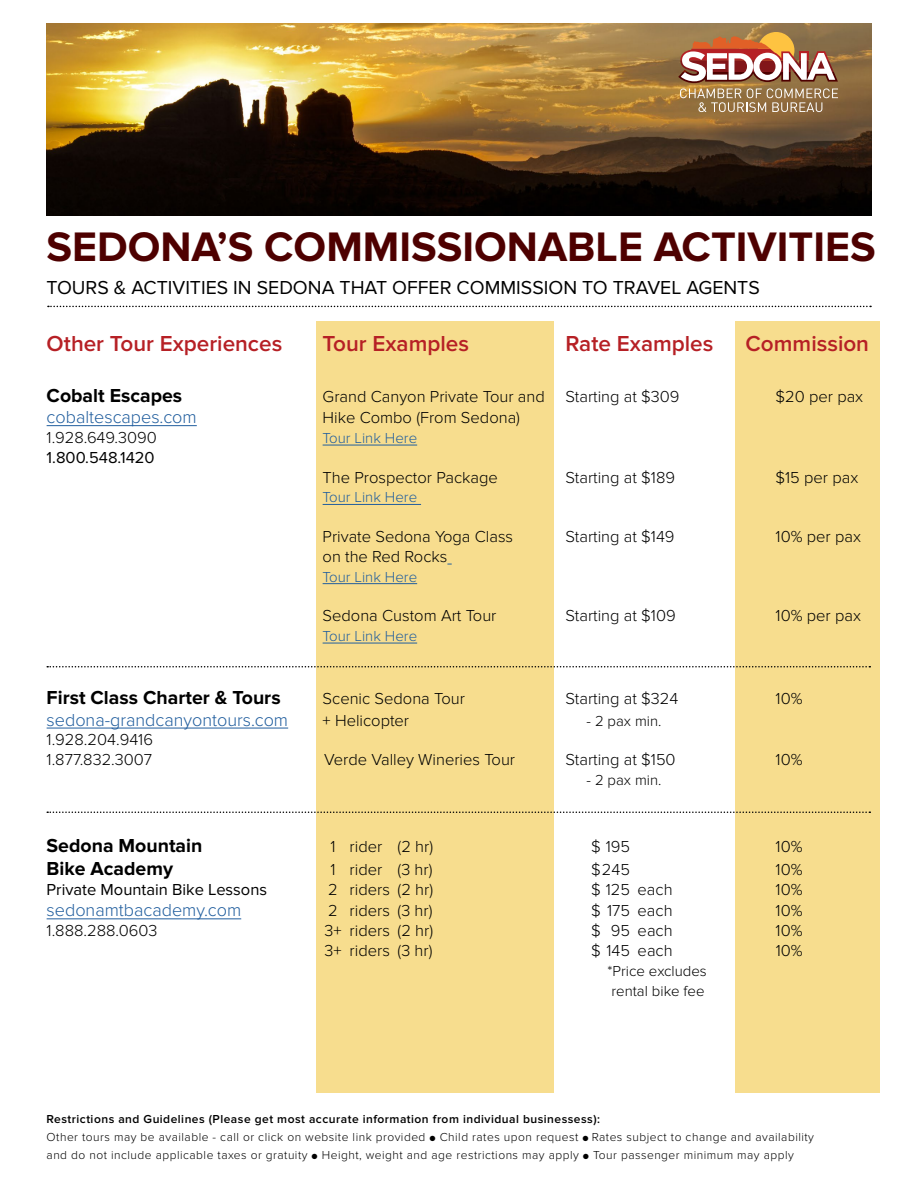
<style>
.page{position:relative;width:918px;height:1188px;background:#fff}
.page>*{position:absolute;margin:0;border:0;box-sizing:border-box;transform-origin:0 0}
.t1{font:700 42.75px "Proxima Nova";color:#4e0000}
.t2{font:600 22.5px "Proxima Nova";color:#b62025}
.t3{font:700 19.5px "Proxima Nova";color:#000}
.t4{font:19.5px "Proxima Nova";color:#000}
.t5{font:300 18px "Proxima Nova";color:#215e9e}
.t6{font:300 16.5px/19.8px "Proxima Nova";color:#000}
.t7{font:16.5px "Proxima Nova";color:#000}
.t8{font:300 15px "Proxima Nova";color:#215e9e}
.t9{font:300 15px/19.8px "Proxima Nova";color:#000}
.t10{font:300 12px/18px "Proxima Nova";letter-spacing:.04em;color:#000}
.s1{font-weight:600}
.s2{font-size:9px}
</style>
<div class="page">
<div style="left:316px;top:322px;width:238px;height:771px;background:#f7dd8e"></div>
<div style="left:735px;top:322px;width:145px;height:771px;background:#f7dd8e"></div>
<hr style="left:47px;top:425px;width:150px;height:1px;background:#215e9e">
<hr style="left:323px;top:445px;width:94px;height:1px;background:#215e9e">
<hr style="left:323px;top:504px;width:98px;height:1px;background:#215e9e">
<hr style="left:323px;top:583px;width:94px;height:1px;background:#215e9e">
<hr style="left:323px;top:643px;width:94px;height:1px;background:#215e9e">
<hr style="left:47px;top:728px;width:241px;height:1px;background:#215e9e">
<hr style="left:47px;top:919px;width:194px;height:1px;background:#215e9e">
<svg style="left:47px;top:812px;width:823px;height:1px"></svg>
<svg style="left:47px;top:666px;width:823px;height:2px"></svg>
<img style="left:46px;top:23px;width:826px;height:193px">
<div style="left:758px;top:32px;width:36px;height:37px;background:#fec341;border-radius:50%"></div>
<svg style="left:678px;top:36px;width:160px;height:76px"></svg>
<svg style="left:48px;top:306px;width:823px;height:1px"></svg>
<h1 class="t1" style="left:46px;top:222px;width:831px">SEDONA’S COMMISSIONABLE ACTIVITIES</h1>
<p class="t4" style="left:46px;top:276px;width:715px">TOURS &amp; ACTIVITIES IN SEDONA THAT OFFER COMMISSION TO TRAVEL AGENTS</p>
<h2 class="t2" style="left:47px;top:331px;width:237px">Other Tour Experiences</h2>
<h2 class="t2" style="left:323px;top:331px;width:148px">Tour Examples</h2>
<h2 class="t2" style="left:566px;top:331px;width:149px">Rate Examples</h2>
<h2 class="t2" style="left:746px;top:331px;width:125px">Commission</h2>
<p class="t3" style="left:47px;top:384px;width:137px">Cobalt Escapes</p>
<p class="t6" style="left:323px;top:386px;width:224px">Grand Canyon Private Tour and</p>
<p class="t6" style="left:566px;top:386px;width:115px">Starting at $309</p>
<p class="t6" style="left:776px;top:386px;width:89px">$20 per pax</p>
<p class="t5" style="left:47px;top:407px;width:152px">cobaltescapes.com</p>
<p class="t6" style="left:323px;top:408px;width:199px">Hike Combo (From Sedona)</p>
<p class="t6" style="left:47px;top:428px;width:112px">1.928.649.3090</p>
<p class="t8" style="left:323px;top:429px;width:96px">Tour Link Here</p>
<p class="t7" style="left:47px;top:448px;width:110px">1.800.548.1420</p>
<p class="t6" style="left:323px;top:467px;width:177px">The Prospector Package</p>
<p class="t6" style="left:566px;top:467px;width:111px">Starting at $189</p>
<p class="t6" style="left:776px;top:467px;width:84px">$15 per pax</p>
<p class="t8" style="left:323px;top:489px;width:96px">Tour Link Here</p>
<p class="t6" style="left:323px;top:527px;width:192px">Private Sedona Yoga Class</p>
<p class="t6" style="left:566px;top:527px;width:110px">Starting at $149</p>
<p class="t6" style="left:776px;top:527px;width:87px">10% per pax</p>
<p class="t6" style="left:323px;top:547px;width:126px">on the Red Rocks</p>
<p class="t8" style="left:323px;top:568px;width:96px">Tour Link Here</p>
<p class="t6" style="left:323px;top:606px;width:175px">Sedona Custom Art Tour</p>
<p class="t6" style="left:566px;top:606px;width:112px">Starting at $109</p>
<p class="t6" style="left:776px;top:606px;width:87px">10% per pax</p>
<p class="t8" style="left:323px;top:627px;width:96px">Tour Link Here</p>
<p class="t3" style="left:47px;top:686px;width:236px">First Class Charter &amp; Tours</p>
<p class="t6" style="left:323px;top:689px;width:144px">Scenic Sedona Tour</p>
<p class="t6" style="left:566px;top:689px;width:114px">Starting at $324</p>
<p class="t6" style="left:776px;top:689px;width:28px">10%</p>
<p class="t5" style="left:47px;top:709px;width:243px">sedona-grandcanyontours.com</p>
<p class="t6" style="left:323px;top:710px;width:88px">+ Helicopter</p>
<p class="t9" style="left:587px;top:711px;width:76px">- 2 pax min.</p>
<p class="t6" style="left:47px;top:730px;width:108px">1.928.204.9416<br>1.877.832.3007</p>
<p class="t6" style="left:324px;top:750px;width:193px">Verde Valley Wineries Tour</p>
<p class="t6" style="left:566px;top:750px;width:112px">Starting at $150</p>
<p class="t6" style="left:776px;top:750px;width:28px">10%</p>
<p class="t9" style="left:587px;top:770px;width:76px">- 2 pax min.</p>
<p class="t3" style="left:47px;top:834px;width:157px">Sedona Mountain</p>
<p class="t6" style="left:331px;top:836px;width:104px">1 rider (2 hr)</p>
<p class="t6" style="left:591px;top:836px;width:41px">$ 195</p>
<p class="t6" style="left:776px;top:836px;width:28px">10%</p>
<p class="t3" style="left:47px;top:857px;width:128px">Bike Academy</p>
<p class="t6" style="left:331px;top:860px;width:103px">1 rider (3 hr)</p>
<p class="t6" style="left:591px;top:860px;width:41px">$245</p>
<p class="t6" style="left:776px;top:860px;width:28px">10%</p>
<p class="t7" style="left:47px;top:880px;width:222px">Private Mountain Bike Lessons</p>
<p class="t6" style="left:328px;top:880px;width:106px">2 riders (2 hr)</p>
<p class="t6" style="left:591px;top:880px;width:83px">$ 125 each</p>
<p class="t6" style="left:776px;top:880px;width:28px">10%</p>
<p class="t5" style="left:47px;top:900px;width:196px">sedonamtbacademy.com</p>
<p class="t6" style="left:328px;top:901px;width:106px">2 riders (3 hr)</p>
<p class="t6" style="left:591px;top:901px;width:83px">$ 175 each</p>
<p class="t6" style="left:776px;top:901px;width:28px">10%</p>
<p class="t6" style="left:47px;top:921px;width:112px">1.888.288.0603</p>
<p class="t6" style="left:325px;top:921px;width:110px">3+ riders (2 hr)</p>
<p class="t6" style="left:591px;top:921px;width:83px">$ 95 each</p>
<p class="t6" style="left:776px;top:921px;width:28px">10%</p>
<p class="t6" style="left:325px;top:941px;width:109px">3+ riders (3 hr)</p>
<p class="t6" style="left:591px;top:941px;width:83px">$ 145 each</p>
<p class="t6" style="left:776px;top:941px;width:28px">10%</p>
<p class="t9" style="left:608px;top:961px;width:101px">*Price excludes rental bike fee</p>
<p class="t10" style="left:47px;top:1110px;width:769px"><span class="s1">Restrictions and Guidelines (Please get most accurate information from individual businessess):<br></span>Other tours may be available - call or click on website link provided <span class="s2">●</span> Child rates upon request <span class="s2">●</span> Rates subject to change and availability and do not include applicable taxes or gratuity <span class="s2">●</span> Height, weight and age restrictions may apply <span class="s2">●</span> Tour passenger minimum may apply</p>
</div>
